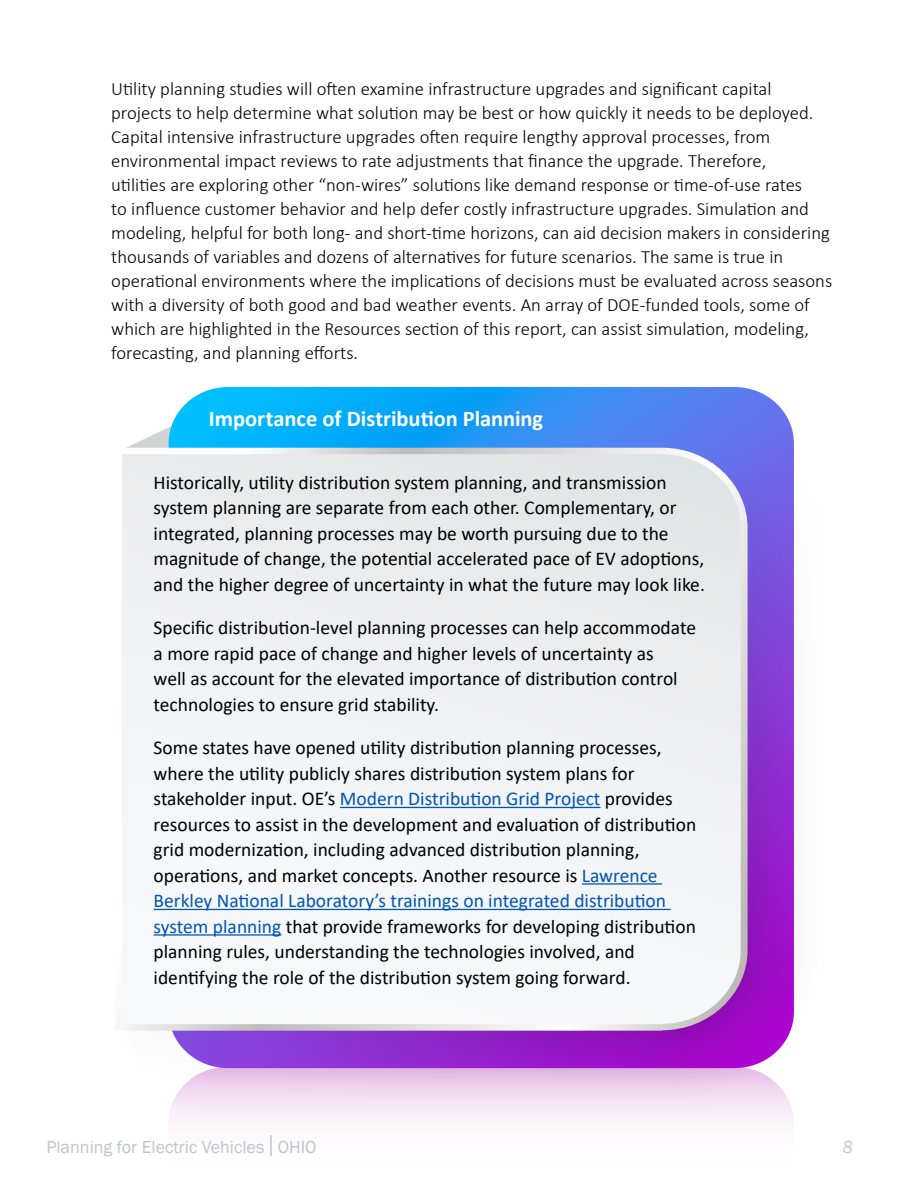
<style>
.page{position:relative;width:918px;height:1188px;background:#fff}
.page>*{position:absolute;margin:0;border:0;box-sizing:border-box;transform-origin:0 0}
.t1{font:700 22.5px "Calibri";color:#fff}
.t2{font:19.5px/25.5px "Calibri";color:#000}
.t3{font:300 18.75px/24px "Calibri";color:#000}
.t4{font:18px "Franklin Gothic";color:#bec5c9}
.t5{font:italic 18px "Franklin Gothic";color:#c9c9ca}
.s1{color:#0055b8}
.s2{font-size:30.9px}
</style>
<div class="page">
<svg style="left:126px;top:427px;width:43px;height:21px"></svg>
<div style="left:169px;top:1119px;width:624px;height:6px;background:#fbf3fa"></div>
<svg style="left:169px;top:387px;width:625px;height:61px;background:#2d9df5"></svg>
<svg style="left:169px;top:448px;width:625px;height:671px;background:#b573dc"></svg>
<svg style="left:121px;top:448px;width:627px;height:583px"></svg>
<svg style="left:122px;top:454px;width:619px;height:570px"></svg>
<hr style="left:340px;top:807px;width:261px;height:1px;background:#0055b8">
<hr style="left:582px;top:883px;width:80px;height:2px;background:#0055b8">
<hr style="left:154px;top:909px;width:517px;height:1px;background:#0055b8">
<hr style="left:154px;top:934px;width:127px;height:2px;background:#0055b8">
<p class="t3" style="left:111px;top:77px;width:723px">Utility planning studies will often examine infrastructure upgrades and significant capital projects to help determine what solution may be best or how quickly it needs to be deployed.<br>Capital intensive infrastructure upgrades often require lengthy approval processes, from environmental impact reviews to rate adjustments that finance the upgrade. Therefore,<br>utilities are exploring other “non-wires” solutions like demand response or time-of-use rates<br>to influence customer behavior and help defer costly infrastructure upgrades. Simulation and modeling, helpful for both long- and short-time horizons, can aid decision makers in considering thousands of variables and dozens of alternatives for future scenarios. The same is true in operational environments where the implications of decisions must be evaluated across seasons with a diversity of both good and bad weather events. An array of DOE-funded tools, some of which are highlighted in the Resources section of this report, can assist simulation, modeling, forecasting, and planning efforts.</p>
<p class="t1" style="left:209px;top:403px;width:336px">Importance of Distribution Planning</p>
<p class="t2" style="left:154px;top:469px;width:553px">Historically, utility distribution system planning, and transmission system planning are separate from each other. Complementary, or integrated, planning processes may be worth pursuing due to the magnitude of change, the potential accelerated pace of EV adoptions, and the higher degree of uncertainty in what the future may look like.</p>
<p class="t2" style="left:154px;top:615px;width:544px">Specific distribution-level planning processes can help accommodate a more rapid pace of change and higher levels of uncertainty as<br>well as account for the elevated importance of distribution control technologies to ensure grid stability.</p>
<p class="t2" style="left:154px;top:735px;width:544px">Some states have opened utility distribution planning processes, where the utility publicly shares distribution system plans for stakeholder input. OE’s <span class="s1">Modern Distribution Grid Project</span> provides resources to assist in the development and evaluation of distribution grid modernization, including advanced distribution planning, operations, and market concepts. Another resource is <span class="s1">Lawrence Berkley National Laboratory’s trainings on integrated distribution system planning</span> that provide frameworks for developing distribution planning rules, understanding the technologies involved, and identifying the role of the distribution system going forward.</p>
<p class="t4" style="left:46px;top:1136px;width:272px">Planning for Electric Vehicles <span class="s2">I</span> OHIO</p>
<p class="t5" style="left:842px;top:1136px;width:12px">8</p>
</div>
